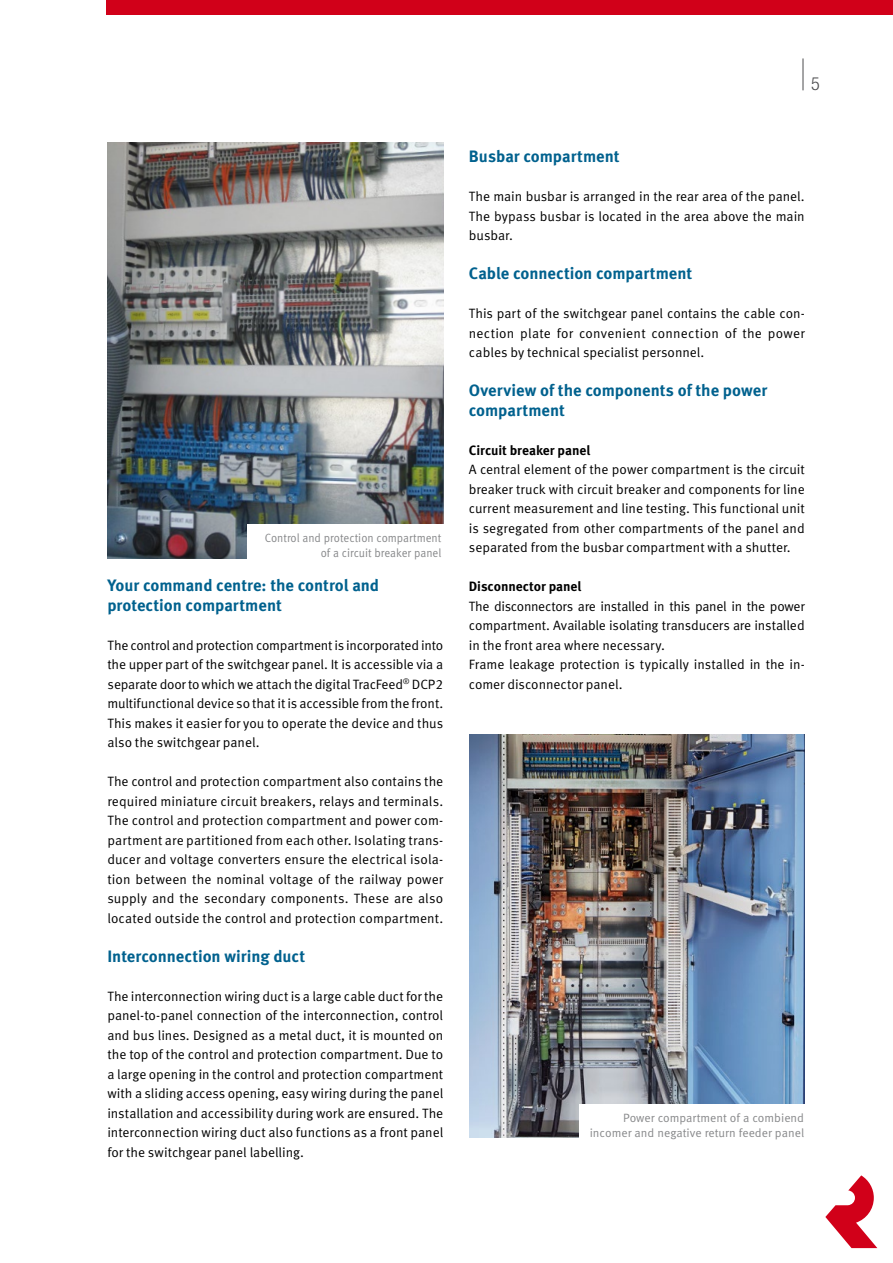
<style>
.page{position:relative;width:893px;height:1263px;background:#fff}
.page>*{position:absolute;margin:0;border:0;box-sizing:border-box;transform-origin:0 0}
.t1{font:300 condensed 18px "Helvetica Neue LT Std";color:#4b4b4d}
.t2{font:700 16.5px/19.5px "Meta Pro";letter-spacing:-.005em;color:#00618e}
.t3{font:13.5px/19.5px "Meta Pro";letter-spacing:-.005em;color:#000;text-align:justify}
.t4{font:700 13.5px "Meta Pro";letter-spacing:-.005em;color:#000}
.t5{font:12px/15px "Meta Pro";color:#87888a;text-align:right}
.t6{font:12px/15px "Meta Pro";color:#87888a;text-align:right;scale:.94 1}
</style>
<div class="page">
<img style="left:107px;top:142px;width:336px;height:416px">
<img style="left:469px;top:734px;width:335px;height:403px">
<div style="left:106px;top:0;width:787px;height:15px;background:#d10019"></div>
<svg style="left:825px;top:1175px;width:52px;height:73px"></svg>
<hr style="left:803px;top:58px;width:1px;height:32px;background:#4b4b4d">
<div style="left:247px;top:524px;width:202px;height:47px;background:#fff"></div>
<div style="left:580px;top:1105px;width:233px;height:41px;background:#fff"></div>
<p class="t6" style="left:265px;top:531px;width:189px">Control and protection compartment of a circuit breaker panel</p>
<p class="t2" style="left:107px;top:576px;width:273px">Your command centre: the control and protection compartment</p>
<p class="t3" style="left:107px;top:636px;width:337px">The control and protection compartment is incorporated into the upper part of the switchgear panel. It is accessible via a separate door to which we attach the digital TracFeed<sup>®</sup> DCP2 multifunctional device so that it is accessible from the front.<br>This makes it easier for you to operate the device and thus also the switchgear panel.</p>
<p class="t3" style="left:107px;top:772px;width:338px">The control and protection compartment also contains the required miniature circuit breakers, relays and terminals.<br>The control and protection compartment and power com&shy;partment are partitioned from each other. Isolating trans&shy;ducer and voltage converters ensure the electrical isola&shy;tion between the nominal voltage of the railway power supply and the secondary components. These are also located outside the control and protection compartment.</p>
<p class="t2" style="left:107px;top:947px;width:199px">Interconnection wiring duct</p>
<p class="t3" style="left:107px;top:987px;width:337px">The interconnection wiring duct is a large cable duct for the panel-to-panel connection of the interconnection, control and bus lines. Designed as a metal duct, it is mounted on the top of the control and protection compartment. Due to a large opening in the control and protection compartment with a sliding access opening, easy wiring during the panel installation and accessibility during work are ensured. The interconnection wiring duct also functions as a front panel for the switchgear panel labelling.</p>
<h1 class="t1" style="left:811px;top:73px;width:10px">5</h1>
<p class="t2" style="left:469px;top:147px;width:152px">Busbar compartment</p>
<p class="t3" style="left:469px;top:187px;width:337px">The main busbar is arranged in the rear area of the panel.<br>The bypass busbar is located in the area above the main busbar.</p>
<p class="t2" style="left:469px;top:264px;width:225px">Cable connection compartment</p>
<p class="t3" style="left:469px;top:304px;width:338px">This part of the switchgear panel contains the cable con&shy;nection plate for convenient connection of the power cables by technical specialist personnel.</p>
<p class="t2" style="left:469px;top:381px;width:300px">Overview of the components of the power compartment</p>
<p class="t4" style="left:469px;top:442px;width:123px">Circuit breaker panel</p>
<p class="t3" style="left:469px;top:460px;width:337px">A central element of the power compartment is the circuit breaker truck with circuit breaker and components for line current measurement and line testing. This functional unit is segregated from other compartments of the panel and separated from the busbar compartment with a shutter.</p>
<p class="t4" style="left:469px;top:578px;width:114px">Disconnector panel</p>
<p class="t3" style="left:469px;top:597px;width:338px;text-align:left">The disconnectors are installed in this panel in the power compartment. Available isolating transducers are installed in the front area where necessary.<br>Frame leakage protection is typically installed in the in&shy;comer disconnector panel.</p>
<p class="t5" style="left:590px;top:1111px;width:216px">Power compartment of a combiend incomer and negative return feeder panel</p>
</div>
